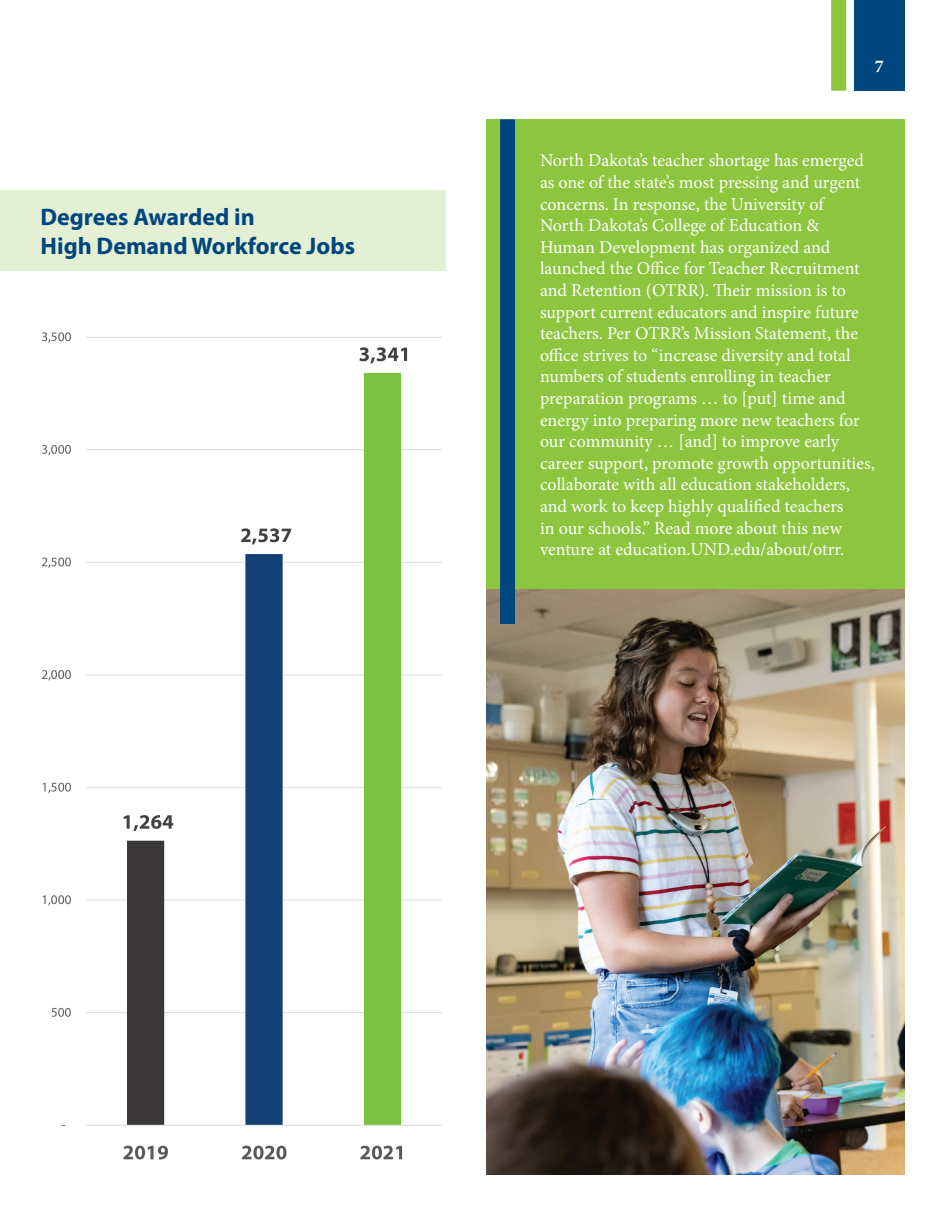
<style>
.page{position:relative;width:945px;height:1215px;background:#fff}
.page>*{position:absolute;margin:0;border:0;box-sizing:border-box;transform-origin:0 0}
.t1{font:700 24px "Myriad Pro";color:#00467e}
.t2{font:18px/21.6px "Minion Pro";letter-spacing:-.005em;color:#fff}
.t3{font:700 18px "Minion Pro";color:#fff}
</style>
<div class="page">
<div style="left:831px;top:0;width:15px;height:91px;background:#8bc63e"></div>
<div style="left:854px;top:0;width:50px;height:91px;background:#00467e"></div>
<img style="left:486px;top:589px;width:418px;height:585px">
<div style="left:486px;top:119px;width:418px;height:470px;background:#8bc63e"></div>
<div style="left:500px;top:119px;width:15px;height:505px;background:#00467e"></div>
<img style="left:41px;top:332px;width:401px;height:828px">
<div style="left:0;top:190px;width:446px;height:81px;background:#e4f0d4"></div>
<p class="t1" style="left:40px;top:202px;width:216px">Degrees Awarded in</p>
<p class="t1" style="left:40px;top:231px;width:316px">High Demand Workforce Jobs</p>
<p class="t3" style="left:875px;top:54px;width:10px">7</p>
<p class="t2" style="left:540px;top:150px;width:336px">North Dakota’s teacher shortage has emerged as one of the state’s most pressing and urgent concerns. In response, the University of<br>North Dakota’s College of Education &amp; Human Development has organized and launched the Office for Teacher Recruitment and Retention (OTRR). Their mission is to support current educators and inspire future teachers. Per OTRR’s Mission Statement, the office strives to “increase diversity and total numbers of students enrolling in teacher preparation programs … to [put] time and energy into preparing more new teachers for our community … [and] to improve early career support, promote growth opportunities, collaborate with all education stakeholders, and work to keep highly qualified teachers<br>in our schools.” Read more about this new venture at education.UND.edu/about/otrr.</p>
</div>
